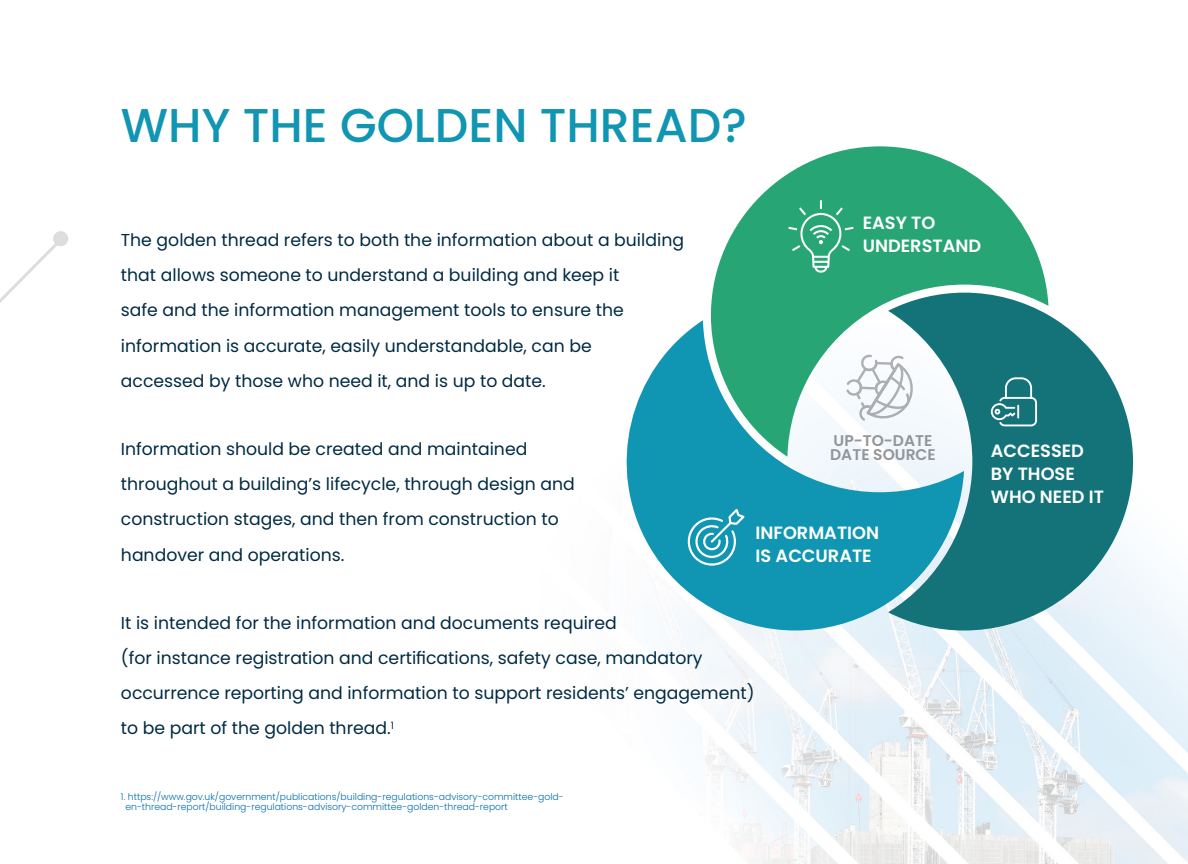
<style>
.page{position:relative;width:1188px;height:864px;background:#fff}
.page>*{position:absolute;margin:0;border:0;box-sizing:border-box;transform-origin:0 0}
.t1{font:500 47.4px "Poppins";color:#1096b2}
.t2{font:600 17.7px/23.1px "Poppins";color:#fff}
.t3{font:17.25px/35.2px "Poppins";color:#002b44}
.t4{font:600 15.45px/14px "Poppins";color:#939598}
.t5{font:300 9.3px/9.6px "Poppins";color:#006cad}
</style>
<div class="page">
<img style="left:66px;top:235px;width:1122px;height:629px">
<svg style="left:711px;top:146px;width:337px;height:174px;fill:#27a575"></svg>
<svg style="left:619px;top:320px;width:269px;height:311px;fill:#1096b2"></svg>
<svg style="left:888px;top:293px;width:267px;height:338px;fill:#137379"></svg>
<svg style="left:846px;top:354px;width:71px;height:69px"></svg>
<svg style="left:685px;top:509px;width:60px;height:59px;background:#3faac1"></svg>
<svg style="left:991px;top:377px;width:46px;height:49px;background:#408e92"></svg>
<svg style="left:787px;top:200px;width:68px;height:73px;background:#42b086"></svg>
<svg style="left:0;top:243px;width:66px;height:60px"></svg>
<div style="left:53px;top:231px;width:15px;height:15px;background:#dcddde;border-radius:50%"></div>
<h1 class="t1" style="left:121px;top:97px;width:627px">WHY THE GOLDEN THREAD?</h1>
<p class="t3" style="left:121px;top:222px;width:565px">The golden thread refers to both the information about a building that allows someone to understand a building and keep it<br>safe and the information management tools to ensure the information is accurate, easily understandable, can be<br>accessed by those who need it, and is up to date.</p>
<p class="t3" style="left:121px;top:431px;width:455px">Information should be created and maintained throughout a building’s lifecycle, through design and construction stages, and then from construction to handover and operations.</p>
<p class="t2" style="left:863px;top:211px;width:120px">EASY TO<br>UNDERSTAND</p>
<p class="t4" style="left:830px;top:434px;width:107px">UP-TO-DATE<br>DATE SOURCE</p>
<p class="t2" style="left:756px;top:521px;width:125px">INFORMATION<br>IS ACCURATE</p>
<p class="t2" style="left:991px;top:439px;width:115px">ACCESSED<br>BY THOSE<br>WHO NEED IT</p>
<p class="t3" style="left:121px;top:605px;width:635px">It is intended for the information and documents required<br>(for instance registration and certifications, safety case, mandatory occurrence reporting and information to support residents’ engagement) to be part of the golden thread.<sup>1</sup></p>
<p class="t5" style="left:125px;top:792px;width:440px;text-indent:-4px">1. https://www.gov.uk/government/publications/building-regulations-advisory-committee-gold&shy;en-thread-report/building-regulations-advisory-committee-golden-thread-report</p>
</div>
